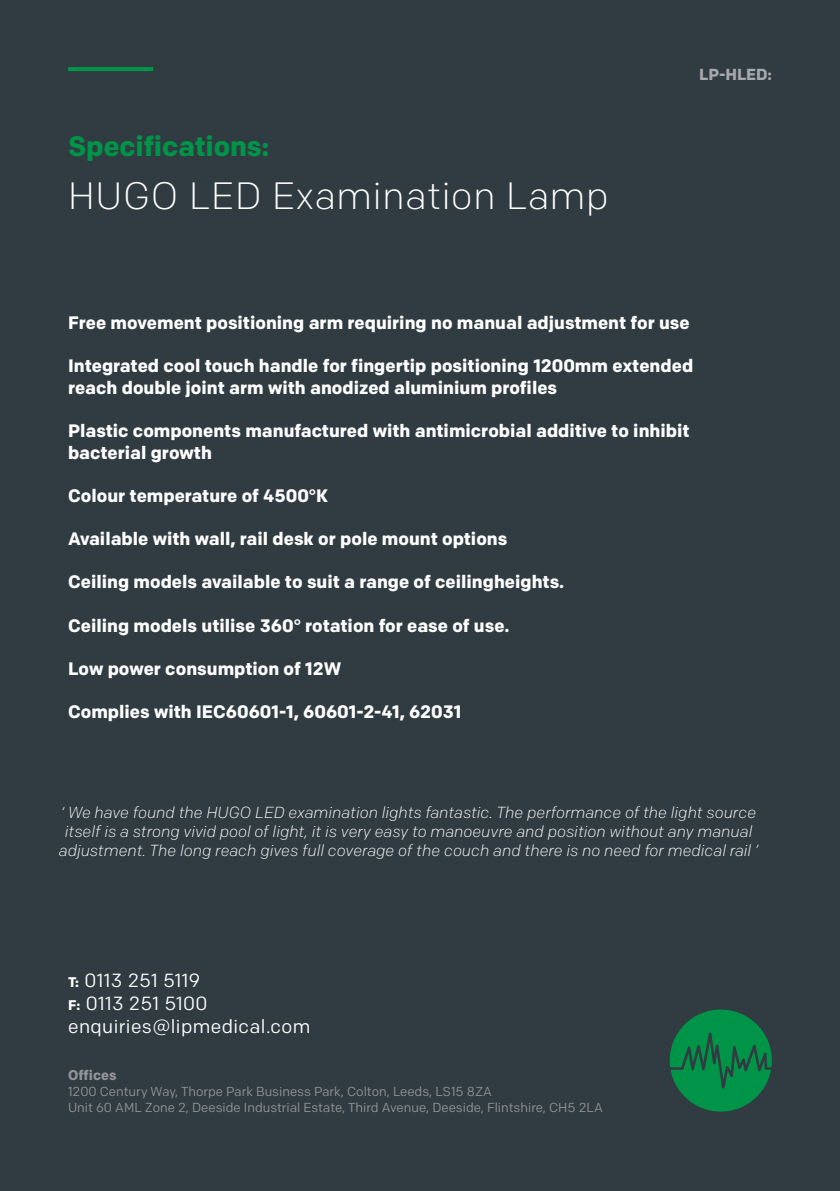
<style>
.page{position:relative;width:840px;height:1191px;background:#fff}
.page>*{position:absolute;margin:0;border:0;box-sizing:border-box;transform-origin:0 0}
.t1{font:300 38px "Colfax";letter-spacing:.02em;color:#fff}
.t2{font:700 28px "Colfax";letter-spacing:-.005em;color:#009448}
.t3{font:19px/23px "Colfax";letter-spacing:.02em;color:#fff}
.t4{font:700 18px/21.6px "Colfax";color:#fff}
.t5{font:italic 300 16px/19.2px "Colfax";color:#fff;text-align:center}
.t6{font:700 16px "Colfax";letter-spacing:-.005em;color:#a7a9ac}
.t7{font:700 14px "Colfax";color:#939598}
.t8{font:13px/15.6px "Colfax";color:#939598}
.s1{font-weight:700;font-size:14px}
</style>
<div class="page">
<div style="left:0;top:0;width:839px;height:1191px;background:#303c42"></div>
<hr style="left:68px;top:67px;width:85px;height:4px;background:#009448">
<svg style="left:669px;top:1009px;width:102px;height:102px"></svg>
<h2 class="t2" style="left:68px;top:129px;width:202px">Specifications:</h2>
<h1 class="t1" style="left:68px;top:172px;width:541px">HUGO LED Examination Lamp</h1>
<p class="t6" style="left:698px;top:65px;width:74px">LP-HLED:</p>
<p class="t4" style="left:68px;top:312px;width:622px">Free movement positioning arm requiring no manual adjustment for use</p>
<p class="t4" style="left:68px;top:355px;width:626px">Integrated cool touch handle for fingertip positioning 1200mm extended reach double joint arm with anodized aluminium profiles</p>
<p class="t4" style="left:68px;top:420px;width:622px">Plastic components manufactured with antimicrobial additive to inhibit bacterial growth</p>
<p class="t4" style="left:68px;top:485px;width:262px">Colour temperature of 4500°K</p>
<p class="t4" style="left:68px;top:528px;width:440px">Available with wall, rail desk or pole mount options</p>
<p class="t4" style="left:68px;top:571px;width:497px">Ceiling models available to suit a range of ceilingheights.</p>
<p class="t4" style="left:68px;top:614px;width:443px">Ceiling models utilise 360° rotation for ease of use.</p>
<p class="t4" style="left:68px;top:657px;width:274px">Low power consumption of 12W</p>
<p class="t4" style="left:68px;top:701px;width:394px">Complies with IEC60601-1, 60601-2-41, 62031</p>
<p class="t5" style="left:59px;top:802px;width:700px">‘ We have found the HUGO LED examination lights fantastic. The performance of the light source itself is a strong vivid pool of light, it is very easy to manoeuvre and position without any manual adjustment. The long reach gives full coverage of the couch and there is no need for medical rail ’</p>
<p class="t3" style="left:68px;top:969px;width:244px"><span class="s1">T:</span> 0113 251 5119<br><span class="s1">F:</span> 0113 251 5100 enquiries@lipmedical.com</p>
<p class="t7" style="left:68px;top:1066px;width:50px">Offices</p>
<p class="t8" style="left:68px;top:1083px;width:536px">1200 Century Way, Thorpe Park Business Park, Colton, Leeds, LS15 8ZA<br>Unit 60 AML Zone 2, Deeside Industrial Estate, Third Avenue, Deeside, Flintshire, CH5 2LA</p>
</div>
